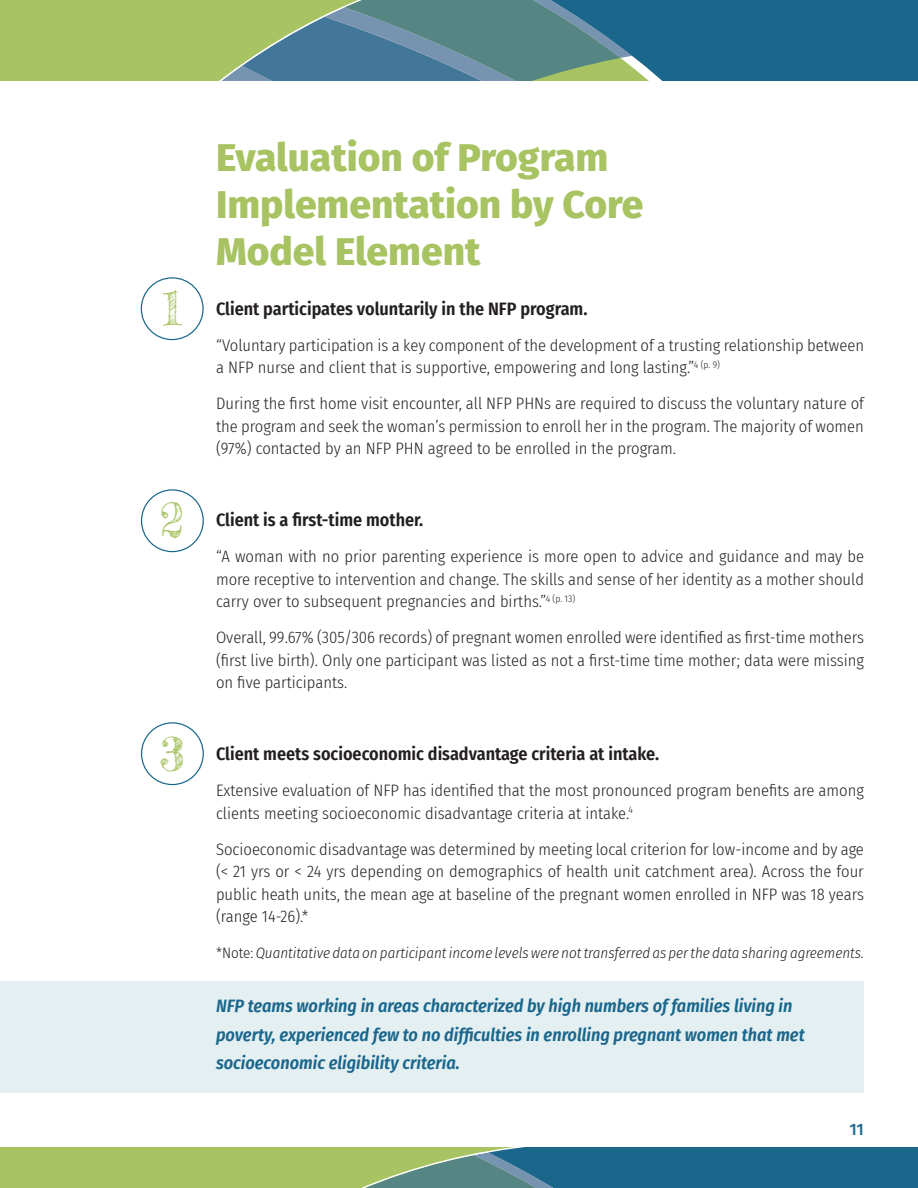
<style>
.page{position:relative;width:918px;height:1188px;background:#fff}
.page>*{position:absolute;margin:0;border:0;box-sizing:border-box;transform-origin:0 0}
.t1{font:46.5px "Frederickathe Great";color:#a7c362}
.Large_Heading{font:800 39px/46.8px "Fira Sans";color:#a7c362}
.Blue_Box{font:italic 600 18px/28.5px "Fira Sans Condensed";color:#1b678c}
.Circle_Number_title{font:600 18px "Fira Sans Condensed";color:#231f20}
.Body_Test_1{font:300 16.5px/22.5px "Fira Sans Condensed";color:#231f20;text-align:justify}
.t2{font:500 16.5px "Fira Sans";color:#1b678c}
.Body_Test_1-2{font:italic 300 15px "Fira Sans Condensed";color:#231f20}
.s1{font-style:normal}
</style>
<div class="page">
<div style="left:641px;top:0;width:277px;height:81px;background:#1b678c"></div>
<svg style="left:0;top:0;width:632px;height:81px;background:#7aa07b"></svg>
<svg style="left:0;top:1148px;width:918px;height:40px;background:#639679"></svg>
<div style="left:141px;top:489px;width:63px;height:63px;border:1px solid #1b678c;border-radius:50%"></div>
<div style="left:141px;top:722px;width:63px;height:63px;border:1px solid #1b678c;border-radius:50%"></div>
<div style="left:141px;top:277px;width:63px;height:63px;border:1px solid #1b678c;border-radius:50%"></div>
<div style="left:0;top:981px;width:864px;height:111px;background:#e4eff2"></div>
<p class="t1" style="left:162px;top:279px;width:21px">1</p>
<p class="t1" style="left:160px;top:491px;width:25px">2</p>
<p class="t1" style="left:160px;top:726px;width:27px">3</p>
<p class="Large_Heading" style="left:216px;top:131px;width:429px">Evaluation of Program<br>Implementation by Core<br>Model Element</p>
<p class="Circle_Number_title" style="left:216px;top:294px;width:373px">Client participates voluntarily in the NFP program.</p>
<p class="Body_Test_1" style="left:216px;top:334px;width:650px">“Voluntary participation is a key component of the development of a trusting relationship between a NFP nurse and client that is supportive, empowering and long lasting.”<sup>4</sup> <sup>(p.</sup> <sup>9)</sup></p>
<p class="Body_Test_1" style="left:216px;top:392px;width:650px">During the first home visit encounter, all NFP PHNs are required to discuss the voluntary nature of the program and seek the woman’s permission to enroll her in the program. The majority of women (97%) contacted by an NFP PHN agreed to be enrolled in the program.</p>
<p class="Circle_Number_title" style="left:216px;top:505px;width:209px">Client is a first-time mother.</p>
<p class="Body_Test_1" style="left:216px;top:545px;width:650px">“A woman with no prior parenting experience is more open to advice and guidance and may be more receptive to intervention and change. The skills and sense of her identity as a mother should carry over to subsequent pregnancies and births.”<sup>4</sup> <sup>(p.</sup> <sup>13)</sup></p>
<p class="Body_Test_1" style="left:216px;top:626px;width:650px">Overall, 99.67% (305/306 records) of pregnant women enrolled were identified as first-time mothers (first live birth). Only one participant was listed as not a first-time time mother; data were missing on five participants.</p>
<p class="Circle_Number_title" style="left:216px;top:739px;width:445px">Client meets socioeconomic disadvantage criteria at intake.</p>
<p class="Body_Test_1" style="left:216px;top:779px;width:650px">Extensive evaluation of NFP has identified that the most pronounced program benefits are among clients meeting socioeconomic disadvantage criteria at intake.<sup>4</sup></p>
<p class="Body_Test_1" style="left:216px;top:838px;width:650px">Socioeconomic disadvantage was determined by meeting local criterion for low-income and by age (&lt; 21 yrs or &lt; 24 yrs depending on demographics of health unit catchment area). Across the four public heath units, the mean age at baseline of the pregnant women enrolled in NFP was 18 years (range 14-26).*</p>
<p class="Body_Test_1-2" style="left:216px;top:942px;width:650px"><span class="s1">*Note:</span> Quantitative data on participant income levels were not transferred as per the data sharing agreements.</p>
<p class="Blue_Box" style="left:216px;top:991px;width:590px">NFP teams working in areas characterized by high numbers of families living in poverty, experienced few to no difficulties in enrolling pregnant women that met socioeconomic eligibility criteria.</p>
<p class="t2" style="left:849px;top:1116px;width:16px">11</p>
</div>
